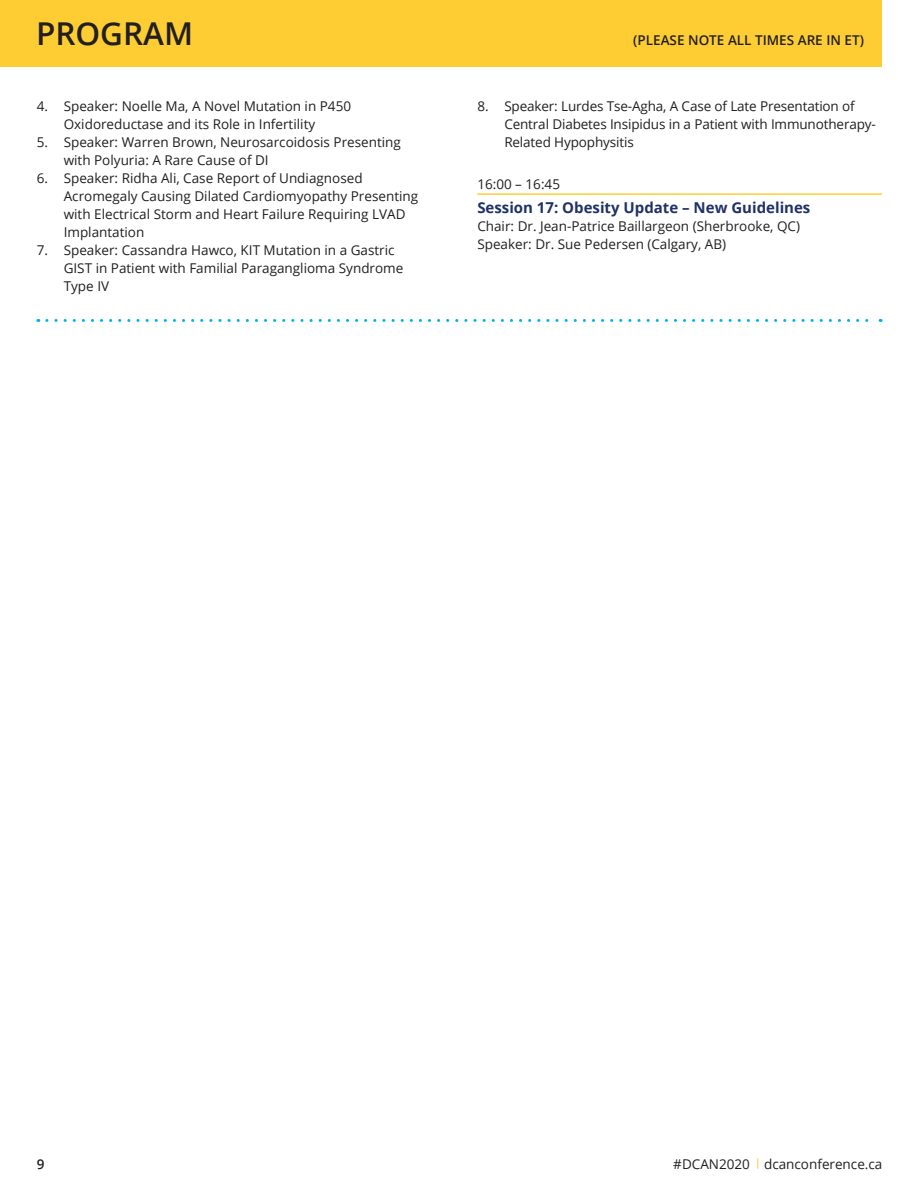
<style>
.page{position:relative;width:918px;height:1188px;background:#fff}
.page>*{position:absolute;margin:0;border:0;box-sizing:border-box;transform-origin:0 0}
.t1{font:600 31.5px "Open Sans";color:#231f20}
.Indepth_session_titl{font:700 15px "Open Sans";color:#1f3267}
.Indepth_room_number{font:13.5px/18px "Open Sans";color:#231f20}
.t2{font:600 13.5px "Open Sans";color:#231f20}
.Timing_Lines{font:13.5px "Open Sans";color:#231f20}
</style>
<div class="page">
<div style="left:0;top:0;width:881px;height:67px;background:#fecd33"></div>
<hr style="left:477px;top:193px;width:405px;height:2px;background:#fecd33">
<svg style="left:47px;top:319px;width:834px;height:3px"></svg>
<p class="t1" style="left:36px;top:12px;width:159px">PROGRAM</p>
<p class="Indepth_room_number" style="left:64px;top:97px;width:289px;text-indent:-27px">4. Speaker: Noelle Ma, A Novel Mutation in P450<br>Oxidoreductase and its Role in Infertility</p>
<p class="Indepth_room_number" style="left:64px;top:133px;width:339px;text-indent:-27px">5. Speaker: Warren Brown, Neurosarcoidosis Presenting with Polyuria: A Rare Cause of DI</p>
<p class="Indepth_room_number" style="left:64px;top:169px;width:356px;text-indent:-27px">6. Speaker: Ridha Ali, Case Report of Undiagnosed Acromegaly Causing Dilated Cardiomyopathy Presenting with Electrical Storm and Heart Failure Requiring LVAD Implantation</p>
<p class="Indepth_room_number" style="left:64px;top:241px;width:341px;text-indent:-27px">7. Speaker: Cassandra Hawco, KIT Mutation in a Gastric<br>GIST in Patient with Familial Paraganglioma Syndrome<br>Type IV</p>
<p class="t2" style="left:633px;top:31px;width:232px">(PLEASE NOTE ALL TIMES ARE IN ET)</p>
<p class="Indepth_room_number" style="left:504px;top:97px;width:373px;text-indent:-27px">8. Speaker: Lurdes Tse-Agha, A Case of Late Presentation of<br>Central Diabetes Insipidus in a Patient with Immunotherapy-<br>Related Hypophysitis</p>
<p class="Timing_Lines" style="left:477px;top:175px;width:84px">16:00 – 16:45</p>
<p class="Indepth_session_titl" style="left:477px;top:197px;width:335px">Session 17: Obesity Update – New Guidelines</p>
<p class="Indepth_room_number" style="left:477px;top:217px;width:324px">Chair: Dr. Jean-Patrice Baillargeon (Sherbrooke, QC)</p>
<p class="Indepth_room_number" style="left:477px;top:235px;width:250px">Speaker: Dr. Sue Pedersen (Calgary, AB)</p>
<p class="t2" style="left:37px;top:1155px;width:9px">9</p>
<p class="Indepth_room_number" style="left:673px;top:1155px;width:211px">#DCAN2020 dcanconference.ca</p>
</div>
